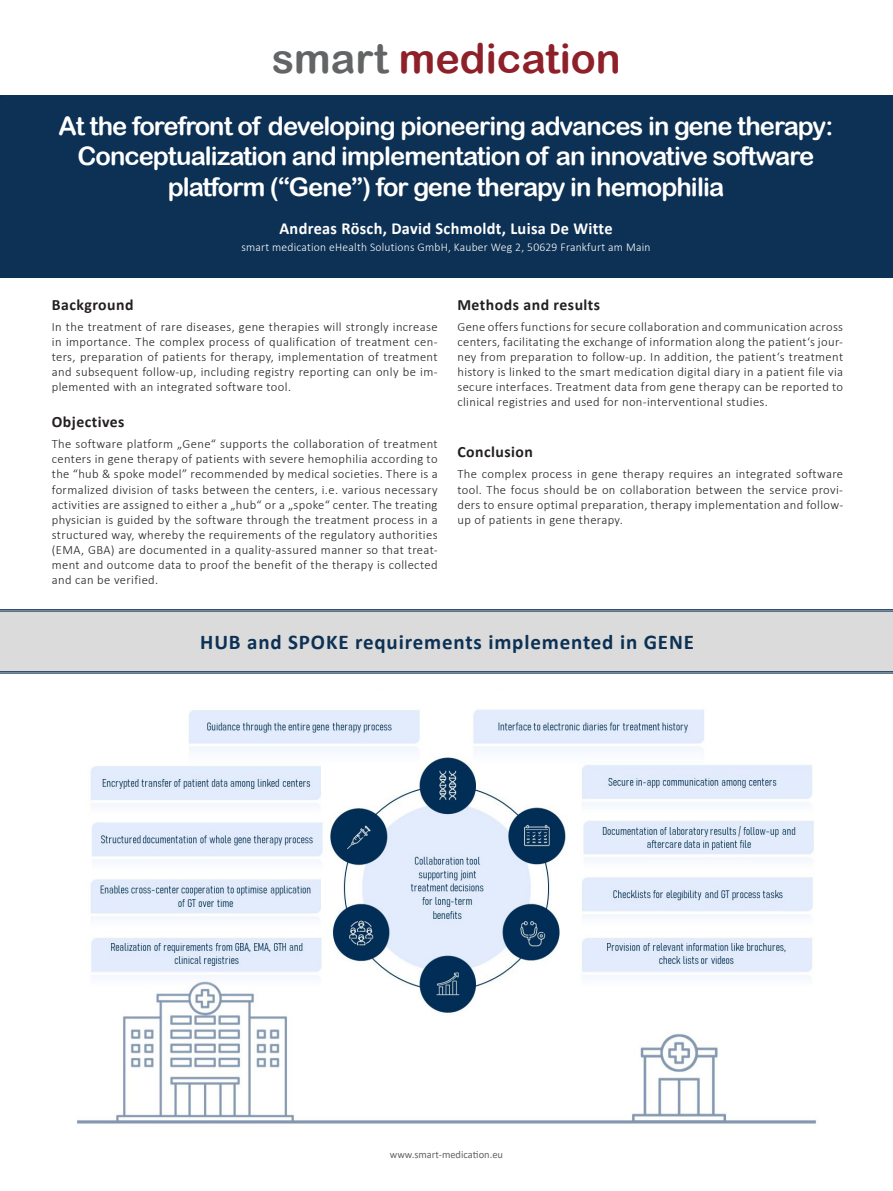
<style>
.page{position:relative;width:893px;height:1191px;background:#fff}
.page>*{position:absolute;margin:0;border:0;box-sizing:border-box;transform-origin:0 0}
.t1{font:41.3px "Arial Rounded MT Bold";color:#8e202a}
.t2{font:25.55px/30.7px "Arial Rounded MT Bold";letter-spacing:-.035em;color:#fff;text-align:center}
.t3{font:700 21px "Calibri";letter-spacing:.04em;color:#0d3154}
.t4{font:700 16.8px "Calibri";letter-spacing:.02em;color:#fff}
.t5{font:700 15.75px "Calibri";letter-spacing:.03em;color:#231f20}
.t6{font:300 12.6px/15.1px "Calibri";letter-spacing:.03em;color:#231f20;text-align:justify}
.t7{font:300 11.9px "Calibri";letter-spacing:.02em;color:#fff}
.t8{font:10.5px "Calibri";color:#626465}
.s1{color:#626465}
</style>
<div class="page">
<div style="left:1px;top:95px;width:892px;height:183px;background:#0d3154"></div>
<img style="left:77px;top:709px;width:740px;height:415px">
<svg style="left:0;top:609px;width:893px;height:64px"></svg>
<div style="left:0;top:611px;width:893px;height:61px;background:#dbdbdb"></div>
<p class="t1" style="left:272px;top:34px;width:350px"><span class="s1">smart</span> medication</p>
<p class="t2" style="left:58px;top:110px;width:776px">At the forefront of developing pioneering advances in gene therapy:<br>Conceptualization and implementation of an innovative software</p>
<p class="t2" style="left:168px;top:171px;width:558px">platform (“Gene”) for gene therapy in hemophilia</p>
<p class="t4" style="left:279px;top:216px;width:335px">Andreas Rösch, David Schmoldt, Luisa De Witte</p>
<p class="t7" style="left:241px;top:240px;width:411px">smart medication eHealth Solutions GmbH, Kauber Weg 2, 50629 Frankfurt am Main</p>
<p class="t5" style="left:52px;top:293px;width:83px">Background</p>
<p class="t6" style="left:52px;top:319px;width:387px">In the treatment of rare diseases, gene therapies will strongly increase in importance. The complex process of qualification of treatment cen&shy;ters, preparation of patients for therapy, implementation of treatment and subsequent follow-up, including registry reporting can only be im&shy;plemented with an integrated software tool.</p>
<p class="t5" style="left:52px;top:411px;width:74px">Objectives</p>
<p class="t6" style="left:52px;top:436px;width:387px">The software platform „Gene“ supports the collaboration of treatment centers in gene therapy of patients with severe hemophilia according to the “hub &amp; spoke model” recommended by medical societies. There is a formalized division of tasks between the centers, i.e. various necessary activities are assigned to either a „hub“ or a „spoke“ center. The treating physician is guided by the software through the treatment process in a structured way, whereby the requirements of the regulatory authorities (EMA, GBA) are documented in a quality-assured manner so that treat&shy;ment and outcome data to proof the benefit of the therapy is collected and can be verified.</p>
<p class="t5" style="left:457px;top:293px;width:144px">Methods and results</p>
<p class="t6" style="left:457px;top:319px;width:387px">Gene offers functions for secure collaboration and communication across centers, facilitating the exchange of information along the patient‘s jour&shy;ney from preparation to follow-up. In addition, the patient‘s treatment history is linked to the smart medication digital diary in a patient file via secure interfaces. Treatment data from gene therapy can be reported to clinical registries and used for non-interventional studies.</p>
<p class="t5" style="left:457px;top:441px;width:77px">Conclusion</p>
<p class="t6" style="left:457px;top:466px;width:387px">The complex process in gene therapy requires an integrated software tool. The focus should be on collaboration between the service provi&shy;ders to ensure optimal preparation, therapy implementation and follow&shy;up of patients in gene therapy.</p>
<p class="t3" style="left:200px;top:627px;width:495px">HUB and SPOKE requirements implemented in GENE</p>
<p class="t8" style="left:390px;top:1147px;width:115px">www.smart-medication.eu</p>
</div>
